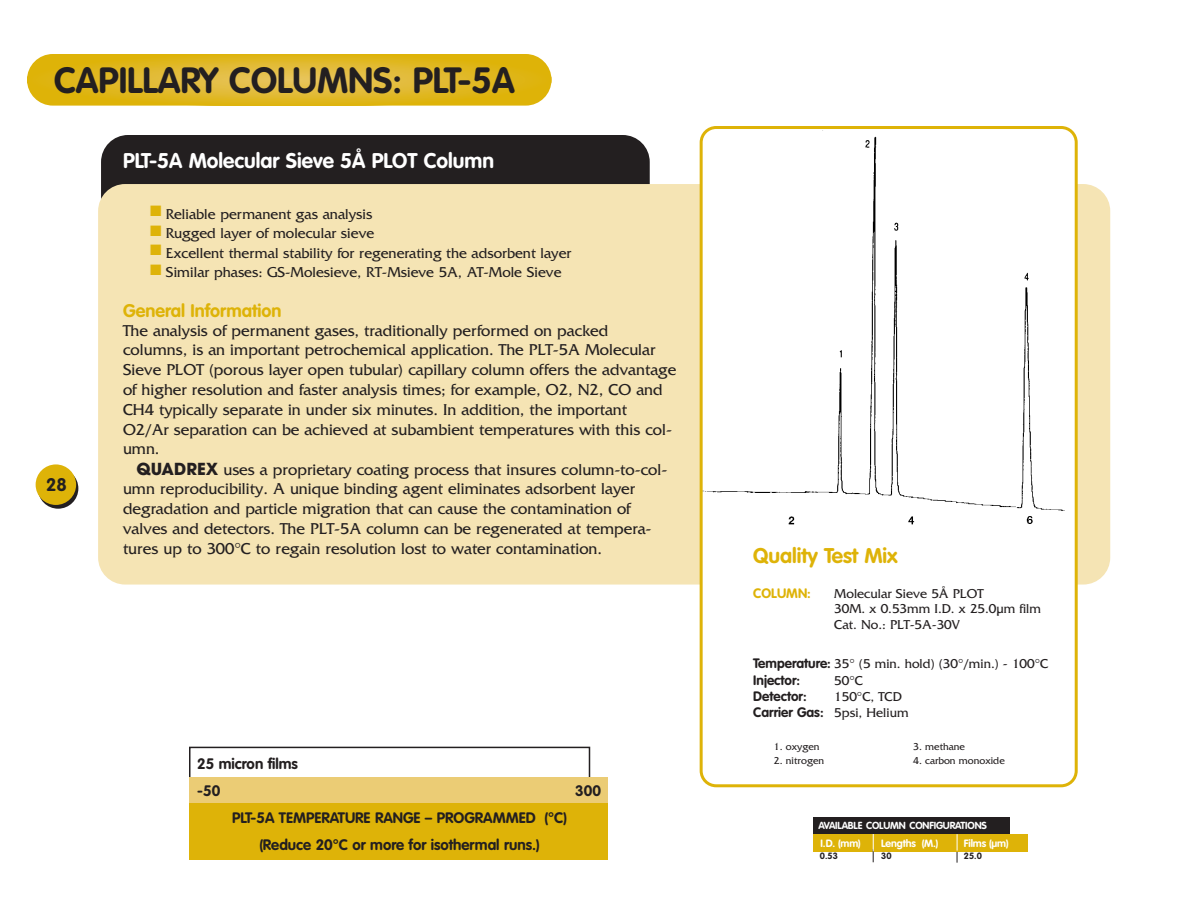
<style>
.page{position:relative;width:1188px;height:918px;background:#fff}
.page>*{position:absolute;margin:0;border:0;box-sizing:border-box;transform-origin:0 0}
.t1{font:700 36px "VAG Rounded";color:#231f20}
.t2{font:700 21px "VAG Rounded";color:#fff}
.t3{font:700 21px "VAG Rounded";color:#deb308}
.t4{font:700 18px "VAG Rounded";color:#deb308}
.t5{font:700 18px "VAG Rounded";color:#231f20}
.t6{font:16.5px/19.8px "Friz Quadrata";color:#231f20}
.t7{font:15px "Friz Quadrata";color:#231f20}
.t8{font:700 15px/27px "VAG Rounded";color:#231f20}
.t9{font:13.5px/14.9px "Friz Quadrata";color:#231f20}
.t10{font:700 13.5px "VAG Rounded";color:#231f20}
.t11{font:700 13.5px "VAG Rounded";color:#deb308}
.t12{font:10.5px "Friz Quadrata";color:#231f20}
.t13{font:700 10.5px "VAG Rounded";letter-spacing:-.01em;color:#fff}
.t14{font:700 10.2px "VAG Rounded";letter-spacing:-.015em;color:#fff}
.t15{font:700 9px "VAG Rounded";color:#231f20}
.s1{font-family:"Avant Garde";font-weight:700}
.s2{font-family:"VAG Rounded";font-weight:700}
.s3{font-family:"Friz Quadrata";font-weight:400}
</style>
<div class="page">
<svg style="left:38px;top:468px;width:40px;height:41px"></svg>
<div style="left:36px;top:464px;width:40px;height:41px;background:#deb308;border-radius:50%"></div>
<svg style="left:27px;top:54px;width:525px;height:52px;background:#e1b929"></svg>
<div style="left:101px;top:135px;width:549px;height:105px;background:#231f20;border-radius:27px"></div>
<div style="left:98px;top:184px;width:1012px;height:401px;background:#f5e4b4;border-radius:27px"></div>
<div style="left:189px;top:747px;width:401px;height:32px;border:2px solid #231f20"></div>
<div style="left:189px;top:777px;width:418px;height:27px;background:#ebcc75"></div>
<div style="left:189px;top:804px;width:418px;height:56px;background:#deb308"></div>
<div style="left:813px;top:834px;width:215px;height:17px;background:#deb308"></div>
<div style="left:700px;top:126px;width:378px;height:661px;background:#fff"></div>
<svg style="left:873px;top:834px;width:1px;height:28px"></svg>
<svg style="left:957px;top:834px;width:1px;height:29px"></svg>
<div style="left:813px;top:817px;width:197px;height:17px;background:#231f20"></div>
<div style="left:752px;top:545px;width:302px;height:192px;background:#fff"></div>
<h1 class="t1" style="left:54px;top:66px;width:462px">CAPILLARY COLUMNS: PLT-5A</h1>
<p class="t5" style="left:46px;top:478px;width:22px">28</p>
<p class="t2" style="left:123px;top:151px;width:373px">PLT-5A Molecular Sieve 5Å PLOT Column</p>
<p class="t7" style="left:150px;top:208px;width:224px"><sup>■</sup> Reliable permanent gas analysis</p>
<p class="t7" style="left:150px;top:228px;width:226px"><sup>■</sup> Rugged layer of molecular sieve</p>
<p class="t7" style="left:150px;top:247px;width:423px"><sup>■</sup> Excellent thermal stability for regenerating the adsorbent layer</p>
<p class="t7" style="left:150px;top:267px;width:413px"><sup>■</sup> Similar phases: GS-Molesieve, RT-Msieve 5A, AT-Mole Sieve</p>
<p class="t4" style="left:123px;top:303px;width:160px">General Information</p>
<p class="t6" style="left:123px;top:322px;width:555px">The analysis of permanent gases, traditionally performed on packed columns, is an important petrochemical application. The PLT-5A Molecular Sieve PLOT (porous layer open tubular) capillary column offers the advantage of higher resolution and faster analysis times; for example, O2, N2, CO and CH4 typically separate in under six minutes. In addition, the important O2/Ar separation can be achieved at subambient temperatures with this col&shy;umn.</p>
<p class="t6" style="left:123px;top:462px;width:546px;text-indent:14px"><span class="s1">QUADREX</span> uses a proprietary coating process that insures column-to-col&shy;umn reproducibility. A unique binding agent eliminates adsorbent layer degradation and particle migration that can cause the contamination of valves and detectors. The PLT-5A column can be regenerated at tempera&shy;tures up to 300°C to regain resolution lost to water contamination.</p>
<p class="t8" style="left:197px;top:751px;width:102px">25 micron films -50</p>
<p class="t8" style="left:232px;top:805px;width:337px;text-align:center">PLT-5A TEMPERATURE RANGE – PROGRAMMED (°C) (Reduce 20°C or more for isothermal runs.)</p>
<p class="t8" style="left:575px;top:778px;width:27px">300</p>
<p class="t3" style="left:753px;top:546px;width:146px">Quality Test Mix</p>
<p class="t11" style="left:753px;top:588px;width:59px">COLUMN:</p>
<p class="t9" style="left:834px;top:588px;width:208px">Molecular Sieve 5Å PLOT<br>30M. x 0.53mm I.D. x 25.0µm film</p>
<p class="t9" style="left:834px;top:619px;width:127px">Cat. No.: PLT-5A-30V</p>
<p class="t9" style="left:753px;top:658px;width:296px"><span class="s2">Temperature:</span> 35° (5 min. hold) (30°/min.) - 100°C</p>
<p class="t10" style="left:753px;top:674px;width:48px">Injector:</p>
<p class="t9" style="left:834px;top:674px;width:30px">50°C</p>
<p class="t10" style="left:753px;top:690px;width:55px">Detector:</p>
<p class="t9" style="left:834px;top:690px;width:69px">150°C, TCD</p>
<p class="t10" style="left:753px;top:707px;width:157px">Carrier Gas: <span class="s3">5psi, Helium</span></p>
<p class="t12" style="left:774px;top:743px;width:47px">1. oxygen</p>
<p class="t12" style="left:774px;top:757px;width:52px">2. nitrogen</p>
<p class="t12" style="left:913px;top:743px;width:53px">3. methane</p>
<p class="t12" style="left:913px;top:757px;width:93px">4. carbon monoxide</p>
<p class="t14" style="left:818px;top:821px;width:170px">AVAILABLE COLUMN CONFIGURATIONS</p>
<p class="t13" style="left:821px;top:839px;width:42px">I.D. (mm)</p>
<p class="t13" style="left:881px;top:839px;width:59px">Lengths (M.)</p>
<p class="t13" style="left:964px;top:839px;width:46px">Films (µm)</p>
<p class="t15" style="left:820px;top:852px;width:19px">0.53</p>
<p class="t15" style="left:881px;top:852px;width:12px">30</p>
<p class="t15" style="left:964px;top:852px;width:19px">25.0</p>
</div>
